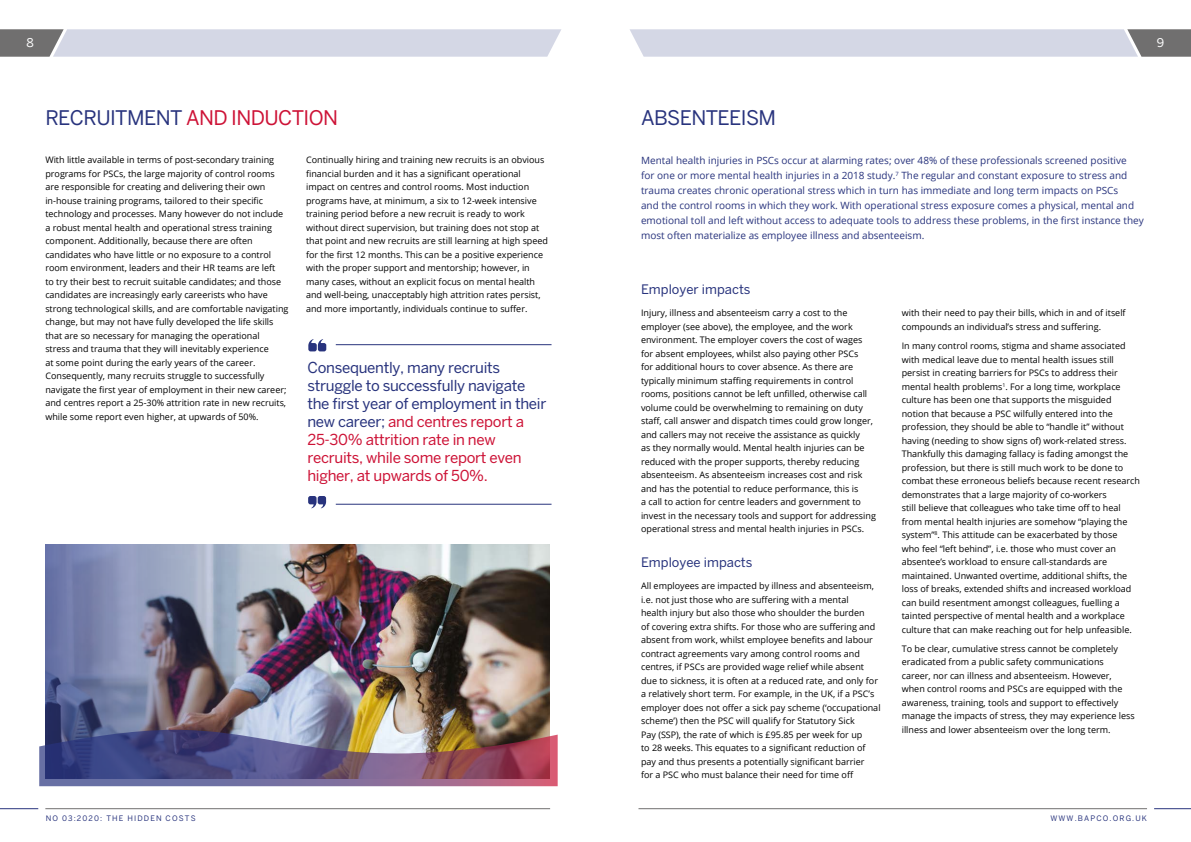
<style>
.page{position:relative;width:1191px;height:842px;background:#fff}
.page>*{position:absolute;margin:0;border:0;box-sizing:border-box;transform-origin:0 0}
.t1{font:20px "Benton Sans";letter-spacing:-.03em;color:#cd1236}
.t2{font:20px "Benton Sans";letter-spacing:-.03em;color:#28337d}
.t3{font:15px/18px "Benton Sans";letter-spacing:-.02em;color:#28337d}
.t4{font:13px "Benton Sans";color:#28337d}
.t5{font:12px "Benton Sans";color:#fff}
.t6{font:10px/15px "Open Sans";color:#28337d}
.t7{font:9px/13.5px "Open Sans";color:#000}
.t8{font:7.5px "Benton Sans";letter-spacing:.15em;color:#28337d}
.s1{color:#28337d}
.s2{color:#cd1236}
</style>
<div class="page">
<img style="left:439px;top:545px;width:111px;height:185px">
<img style="left:45px;top:545px;width:394px;height:185px">
<img style="left:39px;top:730px;width:518px;height:56px">
<hr style="left:336px;top:344px;width:215px;height:1px;background:#28337d">
<hr style="left:336px;top:504px;width:215px;height:1px;background:#28337d">
<svg style="left:308px;top:339px;width:18px;height:12px"></svg>
<svg style="left:308px;top:496px;width:18px;height:12px"></svg>
<svg style="left:0;top:29px;width:561px;height:28px;background:#cbceda"></svg>
<svg style="left:630px;top:29px;width:561px;height:28px;background:#ccceda"></svg>
<hr style="left:45px;top:808px;width:505px;height:1px;background:#706f6f">
<hr style="left:638px;top:808px;width:509px;height:1px;background:#706f6f">
<hr style="left:0;top:808px;width:38px;height:1px;background:#28337d">
<hr style="left:1154px;top:808px;width:37px;height:1px;background:#28337d">
<h3 class="t5" style="left:27px;top:36px;width:9px">8</h3>
<h3 class="t5" style="left:1157px;top:36px;width:9px">9</h3>
<h1 class="t1" style="left:45px;top:106px;width:294px"><span class="s1">RECRUITMENT</span> AND INDUCTION</h1>
<p class="t7" style="left:45px;top:153px;width:245px">With little available in terms of post-secondary training programs for PSCs, the large majority of control rooms are responsible for creating and delivering their own in-house training programs, tailored to their specific technology and processes. Many however do not include a robust mental health and operational stress training component. Additionally, because there are often candidates who have little or no exposure to a control room environment, leaders and their HR teams are left<br>to try their best to recruit suitable candidates; and those candidates are increasingly early careerists who have strong technological skills, and are comfortable navigating change, but may not have fully developed the life skills that are so necessary for managing the operational<br>stress and trauma that they will inevitably experience<br>at some point during the early years of the career.<br>Consequently, many recruits struggle to successfully navigate the first year of employment in their new career; and centres report a 25-30% attrition rate in new recruits, while some report even higher, at upwards of 50%.</p>
<p class="t7" style="left:306px;top:153px;width:243px">Continually hiring and training new recruits is an obvious financial burden and it has a significant operational impact on centres and control rooms. Most induction programs have, at minimum, a six to 12-week intensive training period before a new recruit is ready to work without direct supervision, but training does not stop at that point and new recruits are still learning at high speed for the first 12 months. This can be a positive experience with the proper support and mentorship; however, in many cases, without an explicit focus on mental health and well-being, unacceptably high attrition rates persist, and more importantly, individuals continue to suffer.</p>
<h2 class="t3" style="left:307px;top:359px;width:240px">Consequently, many recruits struggle to successfully navigate the first year of employment in their new career; <span class="s2">and centres report a<br>25-30% attrition rate in new recruits, while some report even higher, at upwards of 50%.</span></h2>
<h1 class="t2" style="left:641px;top:106px;width:137px">ABSENTEEISM</h1>
<p class="t6" style="left:641px;top:152px;width:504px">Mental health injuries in PSCs occur at alarming rates; over 48% of these professionals screened positive<br>for one or more mental health injuries in a 2018 study.<sup>7</sup> The regular and constant exposure to stress and trauma creates chronic operational stress which in turn has immediate and long term impacts on PSCs<br>and the control rooms in which they work. With operational stress exposure comes a physical, mental and emotional toll and left without access to adequate tools to address these problems, in the first instance they most often materialize as employee illness and absenteeism.</p>
<h3 class="t4" style="left:641px;top:282px;width:111px">Employer impacts</h3>
<p class="t7" style="left:641px;top:306px;width:236px">Injury, illness and absenteeism carry a cost to the employer (see above), the employee, and the work environment. The employer covers the cost of wages for absent employees, whilst also paying other PSCs<br>for additional hours to cover absence. As there are typically minimum staffing requirements in control rooms, positions cannot be left unfilled, otherwise call volume could be overwhelming to remaining on duty staff, call answer and dispatch times could grow longer, and callers may not receive the assistance as quickly<br>as they normally would. Mental health injuries can be reduced with the proper supports, thereby reducing absenteeism. As absenteeism increases cost and risk and has the potential to reduce performance, this is<br>a call to action for centre leaders and government to invest in the necessary tools and support for addressing operational stress and mental health injuries in PSCs.</p>
<h3 class="t4" style="left:641px;top:555px;width:113px">Employee impacts</h3>
<p class="t7" style="left:641px;top:579px;width:241px">All employees are impacted by illness and absenteeism, i.e. not just those who are suffering with a mental<br>health injury but also those who shoulder the burden<br>of covering extra shifts. For those who are suffering and absent from work, whilst employee benefits and labour contract agreements vary among control rooms and centres, if PSCs are provided wage relief while absent due to sickness, it is often at a reduced rate, and only for a relatively short term. For example, in the UK, if a PSC’s employer does not offer a sick pay scheme (‘occupational scheme’) then the PSC will qualify for Statutory Sick<br>Pay (SSP), the rate of which is £95.85 per week for up<br>to 28 weeks. This equates to a significant reduction of pay and thus presents a potentially significant barrier<br>for a PSC who must balance their need for time off</p>
<p class="t7" style="left:901px;top:306px;width:225px">with their need to pay their bills, which in and of itself compounds an individual’s stress and suffering.</p>
<p class="t7" style="left:901px;top:339px;width:240px">In many control rooms, stigma and shame associated with medical leave due to mental health issues still persist in creating barriers for PSCs to address their mental health problems<sup>1</sup>. For a long time, workplace culture has been one that supports the misguided notion that because a PSC wilfully entered into the profession, they should be able to “handle it” without having (needing to show signs of) work-related stress.<br>Thankfully this damaging fallacy is fading amongst the profession, but there is still much work to be done to combat these erroneous beliefs because recent research demonstrates that a large majority of co-workers<br>still believe that colleagues who take time off to heal from mental health injuries are somehow “playing the system”<sup>8</sup>. This attitude can be exacerbated by those<br>who feel “left behind”, i.e. those who must cover an absentee’s workload to ensure call-standards are maintained. Unwanted overtime, additional shifts, the loss of breaks, extended shifts and increased workload can build resentment amongst colleagues, fuelling a tainted perspective of mental health and a workplace culture that can make reaching out for help unfeasible.</p>
<p class="t7" style="left:901px;top:641px;width:235px">To be clear, cumulative stress cannot be completely eradicated from a public safety communications career, nor can illness and absenteeism. However, when control rooms and PSCs are equipped with the awareness, training, tools and support to effectively manage the impacts of stress, they may experience less illness and lower absenteeism over the long term.</p>
<p class="t8" style="left:46px;top:814px;width:151px">NO 03:2020: THE HIDDEN COSTS</p>
<p class="t8" style="left:1050px;top:814px;width:98px">WWW.BAPCO.ORG.UK</p>
</div>
